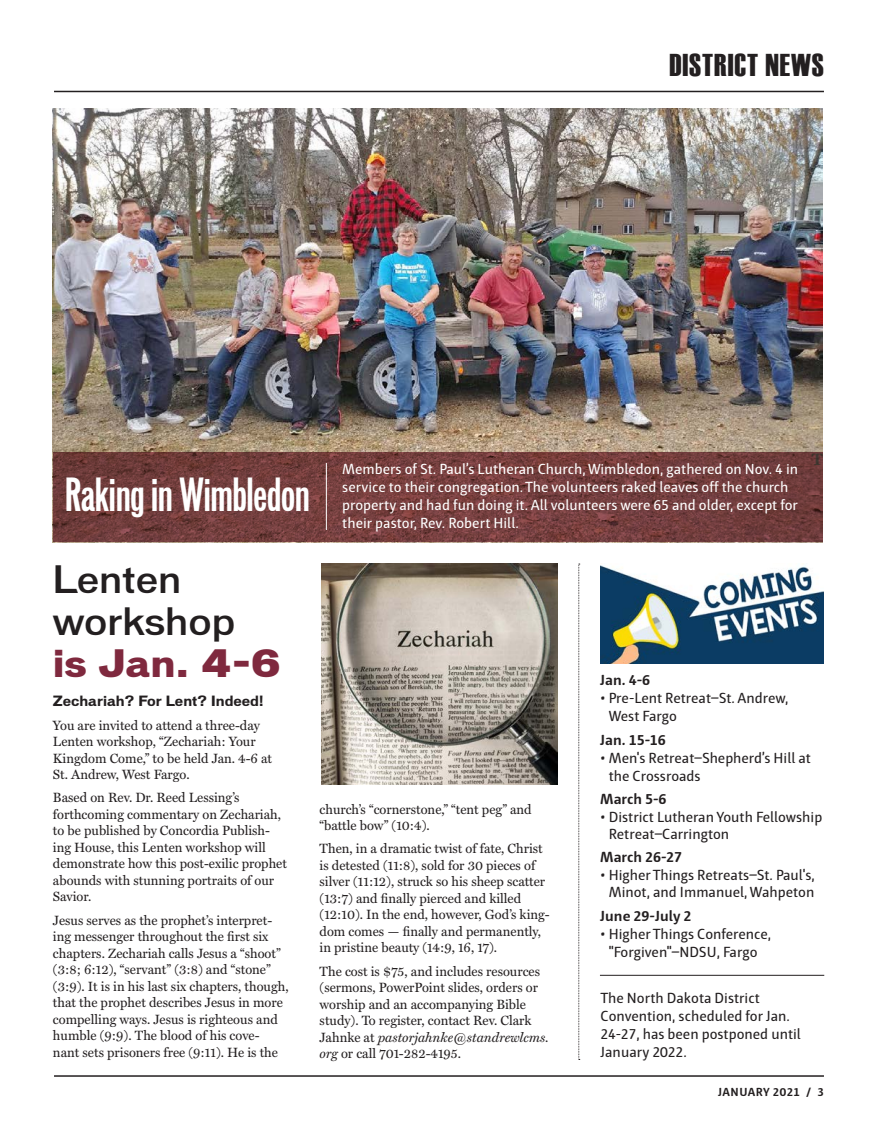
<style>
.page{position:relative;width:878px;height:1141px;background:#fff}
.page>*{position:absolute;margin:0;border:0;box-sizing:border-box;transform-origin:0 0}
.Submissions_Body_Tex{font:43.5px "Vonnes Bold Comp";color:#fff}
.Submissions_Body_Tex-2{font:500 36px/42px "Vonnes";color:#231f20}
.Interior_Header_Bar{font:31.5px "Haettenschweiler";letter-spacing:.03em;color:#231f20}
.t1{font:700 16.5px "Miller Text";color:#231f20}
.Submissions_Body_Tex-3{font:15px/18px "Haptic";color:#231f20}
.Submissions_Body_Tex-4{font:15px/18px "Haptic";color:#fff}
.Submissions_Body_Tex-5{font:700 15px "Haptic";color:#231f20}
.Body_Text{font:13.5px/16.5px "Miller Text";color:#231f20}
.Body_Text-2{font:700 13.5px "Vonnes";color:#231f20}
.t2{font:700 12px "Haptic";letter-spacing:.04em;color:#231f20}
.s1{font-weight:700;font-stretch:expanded;color:#7f293e}
.s2{font-style:italic}
</style>
<div class="page">
<img style="left:600px;top:565px;width:224px;height:98px">
<hr style="left:54px;top:1075px;width:770px;height:2px;background:#231f20">
<hr style="left:54px;top:91px;width:770px;height:1px;background:#231f20">
<hr style="left:600px;top:975px;width:224px;height:1px;background:#231f20">
<svg style="left:578px;top:564px;width:2px;height:496px"></svg>
<img style="left:53px;top:108px;width:769px;height:344px">
<svg style="left:53px;top:452px;width:769px;height:90px;background:#723d3d"></svg>
<hr style="left:326px;top:463px;width:1px;height:67px;background:#fff">
<img style="left:321px;top:564px;width:236px;height:220px">
<p class="Interior_Header_Bar" style="left:669px;top:47px;width:156px">DISTRICT NEWS</p>
<p class="Submissions_Body_Tex" style="left:65px;top:468px;width:246px">Raking in Wimbledon</p>
<p class="Submissions_Body_Tex-4" style="left:342px;top:460px;width:457px">Members of St. Paul’s Lutheran Church, Wimbledon, gathered on Nov. 4 in service to their congregation. The volunteers raked leaves off the church property and had fun doing it. All volunteers were 65 and older, except for their pastor, Rev. Robert Hill.</p>
<p class="t1" style="left:811px;top:450px;width:12px">T</p>
<p class="Submissions_Body_Tex-2" style="left:53px;top:558px;width:229px">Lenten workshop<br><span class="s1">is Jan. 4-6</span></p>
<p class="Body_Text-2" style="left:53px;top:693px;width:212px">Zechariah? For Lent? Indeed!</p>
<p class="Body_Text" style="left:53px;top:717px;width:221px">You are invited to attend a three-day<br>Lenten workshop, “Zechariah: Your<br>Kingdom Come,” to be held Jan. 4-6 at<br>St. Andrew, West Fargo.</p>
<p class="Body_Text" style="left:53px;top:790px;width:235px">Based on Rev. Dr. Reed Lessing’s forthcoming commentary on Zechariah, to be published by Concordia Publish&shy;ing House, this Lenten workshop will demonstrate how this post-exilic prophet abounds with stunning portraits of our Savior.</p>
<p class="Body_Text" style="left:53px;top:912px;width:237px">Jesus serves as the prophet’s interpret&shy;ing messenger throughout the first six chapters. Zechariah calls Jesus a “shoot” (3:8; 6:12), “servant” (3:8) and “stone” (3:9). It is in his last six chapters, though, that the prophet describes Jesus in more compelling ways. Jesus is righteous and humble (9:9). The blood of his cove&shy;nant sets prisoners free (9:11). He is the</p>
<p class="Body_Text" style="left:319px;top:801px;width:214px">church’s “cornerstone,” “tent peg” and “battle bow” (10:4).</p>
<p class="Body_Text" style="left:319px;top:841px;width:232px">Then, in a dramatic twist of fate, Christ is detested (11:8), sold for 30 pieces of silver (11:12), struck so his sheep scatter (13:7) and finally pierced and killed (12:10). In the end, however, God’s king&shy;dom comes — finally and permanently, in pristine beauty (14:9, 16, 17).</p>
<p class="Body_Text" style="left:319px;top:963px;width:230px">The cost is $75, and includes resources (sermons, PowerPoint slides, orders or worship and an accompanying Bible study). To register, contact Rev. Clark Jahnke at <span class="s2">pastorjahnke@standrewlcms. org</span> or call 701-282-4195.</p>
<p class="Submissions_Body_Tex-5" style="left:600px;top:671px;width:52px">Jan. 4-6</p>
<p class="Submissions_Body_Tex-3" style="left:608px;top:689px;width:181px;text-indent:-9px">• Pre-Lent Retreat–St. Andrew,<br>West Fargo</p>
<p class="Submissions_Body_Tex-5" style="left:600px;top:730px;width:67px">Jan. 15-16</p>
<p class="Submissions_Body_Tex-3" style="left:608px;top:748px;width:204px;text-indent:-9px">• Men's Retreat–Shepherd’s Hill at the Crossroads</p>
<p class="Submissions_Body_Tex-5" style="left:600px;top:790px;width:68px">March 5-6</p>
<p class="Submissions_Body_Tex-3" style="left:608px;top:809px;width:215px;line-height:16.5px;text-indent:-9px">• District Lutheran Youth Fellowship<br>Retreat–Carrington</p>
<p class="Submissions_Body_Tex-5" style="left:600px;top:848px;width:83px">March 26-27</p>
<p class="Submissions_Body_Tex-3" style="left:600px;top:867px;width:216px;line-height:16.5px;text-align:center">• Higher Things Retreats–St. Paul's,<br>Minot, and Immanuel, Wahpeton</p>
<p class="Submissions_Body_Tex-5" style="left:600px;top:906px;width:93px">June 29-July 2</p>
<p class="Submissions_Body_Tex-3" style="left:600px;top:924px;width:172px;text-align:center">• Higher Things Conference, "Forgiven"–NDSU, Fargo</p>
<p class="Submissions_Body_Tex-3" style="left:600px;top:988px;width:202px">The North Dakota District<br>Convention, scheduled for Jan.<br>24-27, has been postponed until<br>January 2022.</p>
<p class="t2" style="left:718px;top:1084px;width:107px">JANUARY 2021 / 3</p>
</div>
